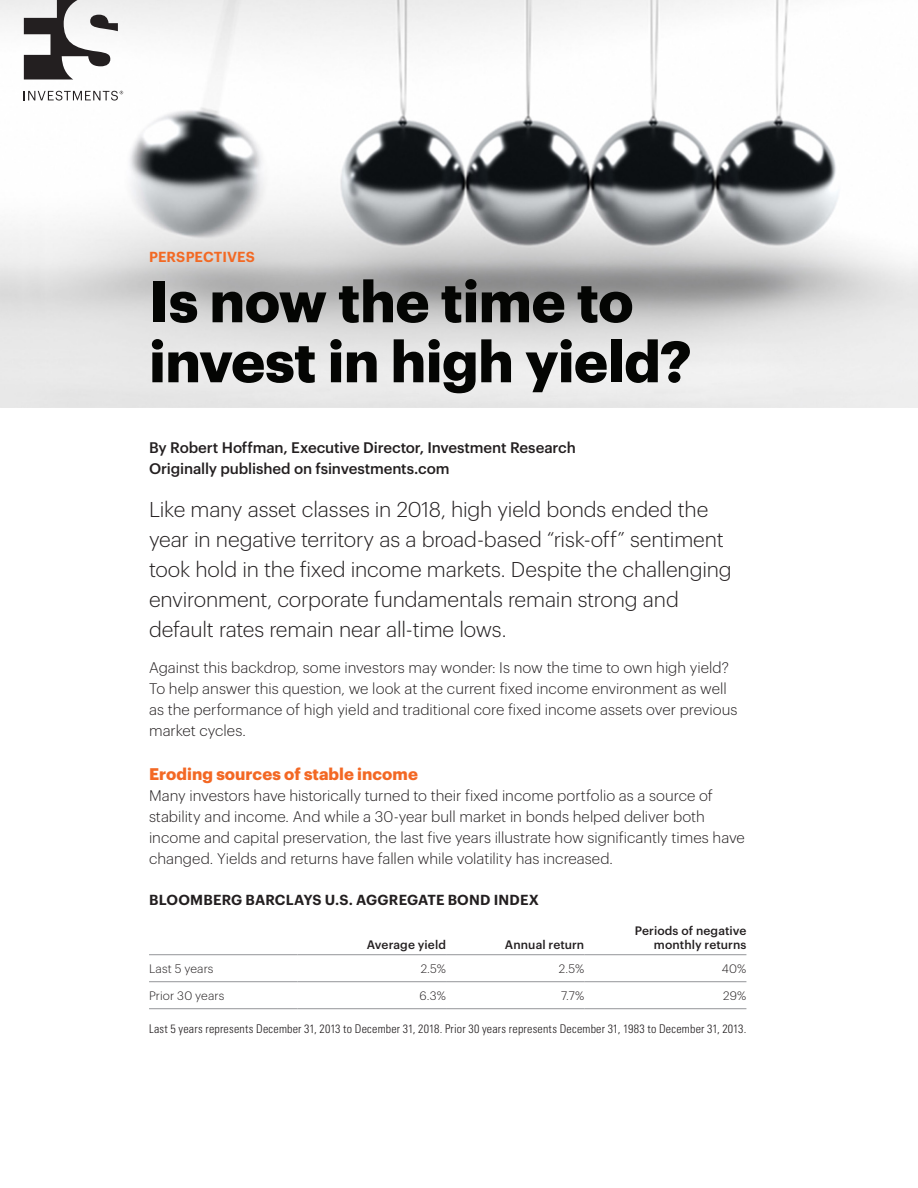
<style>
.page{position:relative;width:918px;height:1188px;background:#fff}
.page>*{position:absolute;margin:0;border:0;box-sizing:border-box;transform-origin:0 0}
.Title_4{font:700 57px/60px "Graphik";letter-spacing:-.01em;color:#040503}
.Intro_body_copy{font:300 21px/30px "Graphik";letter-spacing:-.01em;color:#231f20}
.Subhead{font:700 16.5px "Graphik";letter-spacing:.005em;color:#f36824}
.Body_copy{font:300 15px/21px "Graphik";color:#231f20}
.Body_copy-2{font:500 15px/21px "Graphik";letter-spacing:-.005em;color:#231f20}
.SUBHEAD_2{font:600 14.25px "Graphik";letter-spacing:.01em;color:#231f20}
.GRAY_HEADER{font:600 14.25px "Graphik";letter-spacing:.005em;color:#f26924}
.Disclosure___Source{font:300 condensed 12px "Univers";letter-spacing:.02em;color:#231f20}
.Table_subhead{font:500 12px/13.5px "Graphik";letter-spacing:.01em;color:#231f20;text-align:right}
.Table_body_copy{font:300 12px "Graphik";letter-spacing:.01em;color:#231f20}
</style>
<div class="page">
<img style="left:0;top:0;width:918px;height:407px">
<svg style="left:24px;top:91px;width:99px;height:10px"></svg>
<svg style="left:24px;top:0;width:94px;height:79px"></svg>
<hr style="left:149px;top:954px;width:149px;height:1px;background:#939598">
<hr style="left:298px;top:954px;width:148px;height:1px;background:#939598">
<hr style="left:446px;top:954px;width:138px;height:1px;background:#939598">
<hr style="left:584px;top:954px;width:162px;height:1px;background:#939598">
<hr style="left:149px;top:981px;width:149px;height:1px;background:#939598">
<hr style="left:298px;top:981px;width:148px;height:1px;background:#939598">
<hr style="left:446px;top:981px;width:138px;height:1px;background:#939598">
<hr style="left:584px;top:981px;width:162px;height:1px;background:#939598">
<hr style="left:149px;top:1008px;width:149px;height:1px;background:#939598">
<hr style="left:298px;top:1008px;width:148px;height:1px;background:#939598">
<hr style="left:446px;top:1008px;width:138px;height:1px;background:#939598">
<hr style="left:584px;top:1008px;width:162px;height:1px;background:#939598">
<p class="GRAY_HEADER" style="left:149px;top:246px;width:107px">PERSPECTIVES</p>
<p class="Title_4" style="left:149px;top:266px;width:544px">Is now the time to invest in high yield?</p>
<p class="Body_copy-2" style="left:149px;top:435px;width:428px">By Robert Hoffman, Executive Director, Investment Research<br>Originally published on fsinvestments.com</p>
<p class="Intro_body_copy" style="left:149px;top:493px;width:584px">Like many asset classes in 2018, high yield bonds ended the year in negative territory as a broad-based “risk-off” sentiment took hold in the fixed income markets. Despite the challenging environment, corporate fundamentals remain strong and default rates remain near all-time lows.</p>
<p class="Body_copy" style="left:149px;top:656px;width:590px">Against this backdrop, some investors may wonder: Is now the time to own high yield?<br>To help answer this question, we look at the current fixed income environment as well as the performance of high yield and traditional core fixed income assets over previous market cycles.</p>
<p class="Subhead" style="left:149px;top:762px;width:270px">Eroding sources of stable income</p>
<p class="Body_copy" style="left:149px;top:784px;width:597px">Many investors have historically turned to their fixed income portfolio as a source of stability and income. And while a 30-year bull market in bonds helped deliver both income and capital preservation, the last five years illustrate how significantly times have changed. Yields and returns have fallen while volatility has increased.</p>
<p class="SUBHEAD_2" style="left:149px;top:889px;width:391px">BLOOMBERG BARCLAYS U.S. AGGREGATE BOND INDEX</p>
<p class="Table_subhead" style="left:367px;top:937px;width:81px">Average yield</p>
<p class="Table_subhead" style="left:505px;top:937px;width:81px">Annual return</p>
<p class="Table_subhead" style="left:635px;top:923px;width:113px">Periods of negative monthly returns</p>
<p class="Table_body_copy" style="left:149px;top:960px;width:66px">Last 5 years</p>
<p class="Table_body_copy" style="left:421px;top:960px;width:27px">2.5%</p>
<p class="Table_body_copy" style="left:559px;top:960px;width:27px">2.5%</p>
<p class="Table_body_copy" style="left:722px;top:960px;width:26px">40%</p>
<p class="Table_body_copy" style="left:149px;top:987px;width:77px">Prior 30 years</p>
<p class="Table_body_copy" style="left:420px;top:987px;width:28px">6.3%</p>
<p class="Table_body_copy" style="left:561px;top:987px;width:25px">7.7%</p>
<p class="Table_body_copy" style="left:723px;top:987px;width:25px">29%</p>
<p class="Disclosure___Source" style="left:149px;top:1022px;width:599px">Last 5 years represents December 31, 2013 to December 31, 2018. Prior 30 years represents December 31, 1983 to December 31, 2013.</p>
</div>
